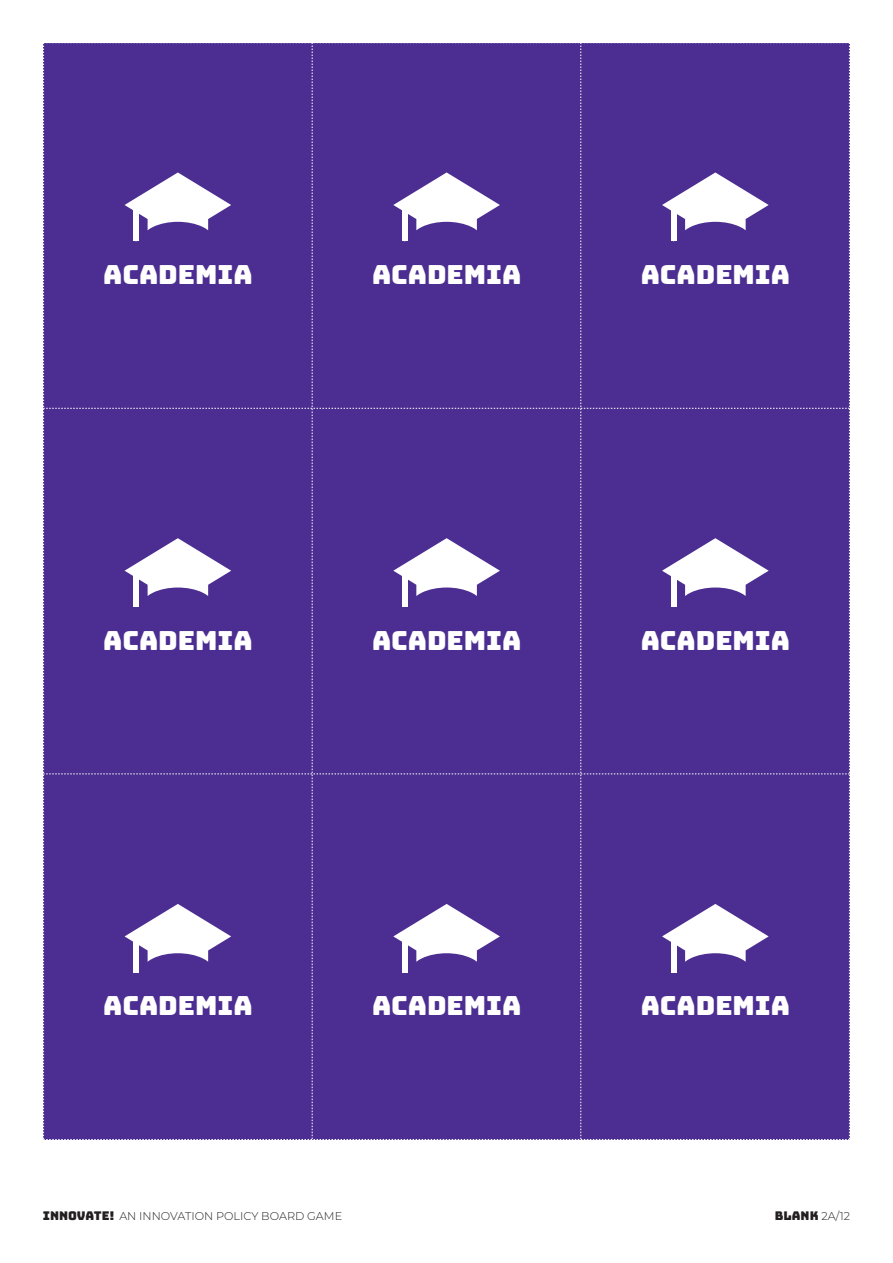
<style>
.page{position:relative;width:893px;height:1263px;background:#fff}
.page>*{position:absolute;margin:0;border:0;box-sizing:border-box;transform-origin:0 0}
.t1{font:26.4px "Bungee";color:#fff}
.t2{font:12px "Bungee";color:#231f20}
.t3{font:300 11.25px "Montserrat";color:#231f20}
.s1{font-family:"Bungee";font-weight:400;font-size:12px}
.s2{font-family:"Montserrat";font-weight:300;font-size:11.25px}
</style>
<div class="page">
<div style="left:43px;top:43px;width:807px;height:1097px;background:#4c2e92"></div>
<p class="t1" style="left:103px;top:259px;width:151px">ACADEMIA</p>
<p class="t1" style="left:372px;top:259px;width:151px">ACADEMIA</p>
<p class="t1" style="left:641px;top:259px;width:151px">ACADEMIA</p>
<p class="t1" style="left:103px;top:625px;width:151px">ACADEMIA</p>
<p class="t1" style="left:372px;top:625px;width:151px">ACADEMIA</p>
<p class="t1" style="left:641px;top:625px;width:151px">ACADEMIA</p>
<p class="t1" style="left:103px;top:991px;width:151px">ACADEMIA</p>
<p class="t1" style="left:372px;top:991px;width:151px">ACADEMIA</p>
<p class="t1" style="left:641px;top:991px;width:151px">ACADEMIA</p>
<p class="t3" style="left:43px;top:1209px;width:301px"><span class="s1">INNOVATE!</span> AN INNOVATION POLICY BOARD GAME</p>
<p class="t2" style="left:775px;top:1209px;width:77px">BLANK <span class="s2">2A/12</span></p>
</div>
